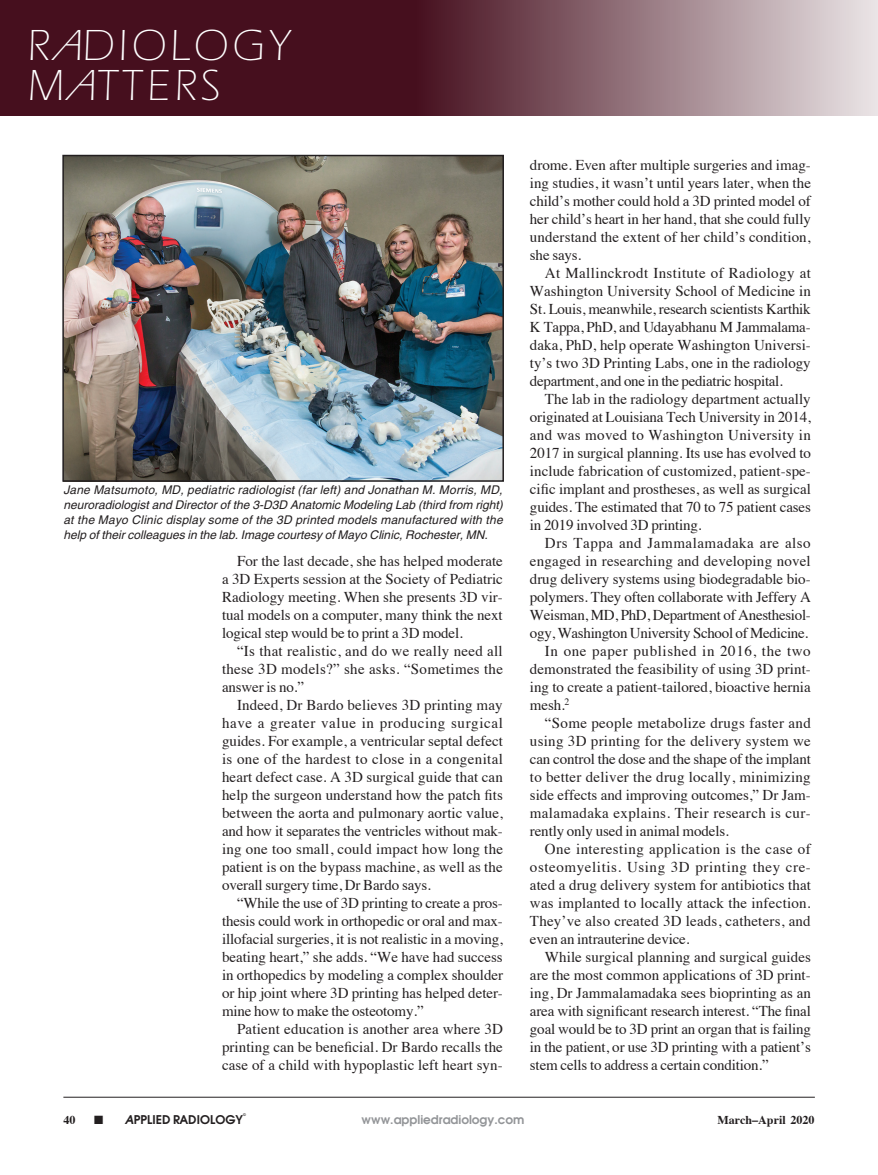
<style>
.page{position:relative;width:878px;height:1175px;background:#fff}
.page>*{position:absolute;margin:0;border:0;box-sizing:border-box;transform-origin:0 0}
.t1{font:300 45px/40.5px "Itc Eras";letter-spacing:.09em;color:#fff}
.Article_body_copy{font:15px/18px "Times";letter-spacing:-.01em;color:#231f20;text-align:justify}
.Article_fig_caption{font:italic 12px/15px "Helvetica";color:#231f20;text-align:justify}
.t2{font:600 12px "Avant Garde";color:#939598}
.t3{font:700 12px "Times";color:#231f20}
.t4{font:600 12px "Avant Garde";color:#231f20}
.t5{font:600 3.75px "Avant Garde";color:#231f20}
.s1{font-style:italic}
</style>
<div class="page">
<svg style="left:0;top:0;width:878px;height:115px;background:#714753"></svg>
<hr style="left:63px;top:1096px;width:751px;height:1px;background:#231f20">
<img style="left:65px;top:158px;width:436px;height:321px">
<div style="left:62px;top:155px;width:442px;height:327px;border:2px solid #231f20"></div>
<h1 class="t1" style="left:27px;top:25px;width:264px">R<span class="s1">A</span>DIOLOGY<br>M<span class="s1">A</span>TTERS</h1>
<p class="Article_fig_caption" style="left:63px;top:483px;width:441px">Jane Matsumoto, MD, pediatric radiologist (far left) and Jonathan M. Morris, MD, neuroradiologist and Director of the 3-D3D Anatomic Modeling Lab (third from right) at the Mayo Clinic display some of the 3D printed models manufactured with the help of their colleagues in the lab. Image courtesy of Mayo Clinic, Rochester, MN.</p>
<p class="Article_body_copy" style="left:222px;top:550px;width:282px;text-indent:15px">For the last decade, she has helped moderate a 3D Experts session at the Society of Pediatric Radiology meeting. When she presents 3D vir&shy;tual models on a computer, many think the next logical step would be to print a 3D model.</p>
<p class="Article_body_copy" style="left:222px;top:640px;width:282px;text-indent:15px">“Is that realistic, and do we really need all these 3D models?” she asks. “Sometimes the answer is no.”</p>
<p class="Article_body_copy" style="left:222px;top:694px;width:282px;text-indent:15px">Indeed, Dr Bardo believes 3D printing may have a greater value in producing surgical guides. For example, a ventricular septal defect is one of the hardest to close in a congenital heart defect case. A 3D surgical guide that can help the surgeon understand how the patch fits between the aorta and pulmonary aortic value, and how it separates the ventricles without mak&shy;ing one too small, could impact how long the patient is on the bypass machine, as well as the overall surgery time, Dr Bardo says.</p>
<p class="Article_body_copy" style="left:222px;top:892px;width:282px;text-indent:15px">“While the use of 3D printing to create a pros&shy;thesis could work in orthopedic or oral and max&shy;illofacial surgeries, it is not realistic in a moving, beating heart,” she adds. “We have had success in orthopedics by modeling a complex shoulder or hip joint where 3D printing has helped deter&shy;mine how to make the osteotomy.”</p>
<p class="Article_body_copy" style="left:222px;top:1018px;width:282px;text-indent:15px">Patient education is another area where 3D printing can be beneficial. Dr Bardo recalls the case of a child with hypoplastic left heart syn-</p>
<p class="Article_body_copy" style="left:530px;top:154px;width:282px">drome. Even after multiple surgeries and imag&shy;ing studies, it wasn’t until years later, when the child’s mother could hold a 3D printed model of her child’s heart in her hand, that she could fully understand the extent of her child’s condition, she says.</p>
<p class="Article_body_copy" style="left:530px;top:262px;width:282px;text-indent:15px">At Mallinckrodt Institute of Radiology at Washington University School of Medicine in St. Louis, meanwhile, research scientists Karthik K Tappa, PhD, and Udayabhanu M Jammalama&shy;daka, PhD, help operate Washington Universi&shy;ty’s two 3D Printing Labs, one in the radiology department, and one in the pediatric hospital.</p>
<p class="Article_body_copy" style="left:530px;top:388px;width:282px;text-indent:15px">The lab in the radiology department actually originated at Louisiana Tech University in 2014, and was moved to Washington University in 2017 in surgical planning. Its use has evolved to include fabrication of customized, patient-spe&shy;cific implant and prostheses, as well as surgical guides. The estimated that 70 to 75 patient cases in 2019 involved 3D printing.</p>
<p class="Article_body_copy" style="left:530px;top:532px;width:282px;text-indent:15px">Drs Tappa and Jammalamadaka are also engaged in researching and developing novel drug delivery systems using biodegradable bio&shy;polymers. They often collaborate with Jeffery A Weisman, MD, PhD, Department of Anesthesiol&shy;ogy, Washington University School of Medicine.</p>
<p class="Article_body_copy" style="left:530px;top:640px;width:282px;text-indent:15px">In one paper published in 2016, the two demonstrated the feasibility of using 3D print&shy;ing to create a patient-tailored, bioactive hernia mesh.<sup>2</sup></p>
<p class="Article_body_copy" style="left:530px;top:712px;width:282px;text-indent:15px">“Some people metabolize drugs faster and using 3D printing for the delivery system we can control the dose and the shape of the implant to better deliver the drug locally, minimizing side effects and improving outcomes,” Dr Jam&shy;malamadaka explains. Their research is cur&shy;rently only used in animal models.</p>
<p class="Article_body_copy" style="left:530px;top:838px;width:282px;text-indent:15px">One interesting application is the case of osteomyelitis. Using 3D printing they cre&shy;ated a drug delivery system for antibiotics that was implanted to locally attack the infection.<br>They’ve also created 3D leads, catheters, and even an intrauterine device.</p>
<p class="Article_body_copy" style="left:530px;top:946px;width:282px;text-indent:15px">While surgical planning and surgical guides are the most common applications of 3D print&shy;ing, Dr Jammalamadaka sees bioprinting as an area with significant research interest. “The final goal would be to 3D print an organ that is failing in the patient, or use 3D printing with a patient’s stem cells to address a certain condition.”</p>
<p class="t5" style="left:243px;top:1112px;width:4px">©</p>
<p class="t3" style="left:63px;top:1108px;width:13px">40</p>
<p class="t4" style="left:94px;top:1112px;width:150px">■ <span class="s1">A</span>PPLIED RADIOLOGY</p>
<p class="t2" style="left:361px;top:1112px;width:164px">www.appliedradiology.com</p>
<p class="t3" style="left:717px;top:1108px;width:98px">March–April 2020</p>
</div>
